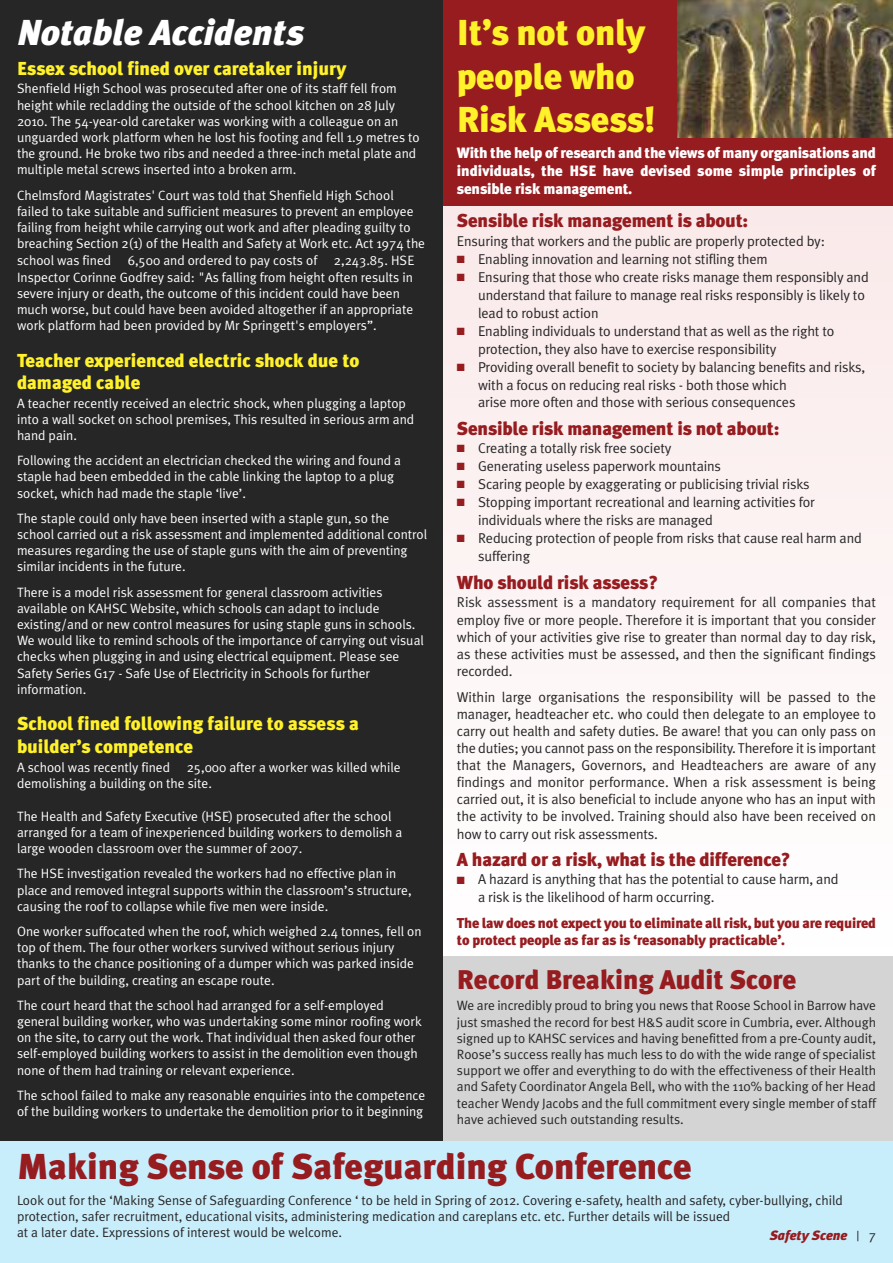
<style>
.page{position:relative;width:893px;height:1263px;background:#fff}
.page>*{position:absolute;margin:0;border:0;box-sizing:border-box;transform-origin:0 0}
.t1{font:900 36px "Meta Plus";color:#961c20}
.t2{font:900 36px/43.2px "Meta Plus";letter-spacing:-.01em;color:#fff12a}
.t3{font:italic 900 36px "Meta Plus";color:#fff}
.t4{font:900 27px "Meta Plus";color:#961c20}
.t5{font:900 18.75px/22.5px "Meta Plus";color:#fff12a}
.t6{font:900 18.75px "Meta Plus";letter-spacing:-.01em;color:#961c20}
.t7{font:900 15px/18px "Meta Plus";color:#fff;text-align:justify}
.t8{font:14.25px/17.1px "Meta Plus Normal";letter-spacing:-.01em;color:#272627}
.t9{font:900 14.25px/17.1px "Meta Plus";letter-spacing:-.015em;color:#961c20}
.t10{font:13.5px/16.2px "Meta Plus Normal";color:#fff}
.t11{font:13.5px/16.2px "Meta Plus Normal";color:#272627;text-align:justify}
.t12{font:italic 900 13.5px "Meta Plus";color:#961c20}
.s1{color:#961c20}
.s2{font-family:"Meta Plus Normal";font-weight:400;font-style:normal;color:#272627}
</style>
<div class="page">
<div style="left:425px;top:1px;width:468px;height:955px;background:#fcf4f4"></div>
<div style="left:425px;top:0;width:468px;height:205px;background:#961c20"></div>
<img style="left:677px;top:0;width:216px;height:137px">
<div style="left:0;top:0;width:443px;height:1262px;background:#272627"></div>
<div style="left:443px;top:957px;width:450px;height:305px;background:#d4d4d4"></div>
<div style="left:0;top:1141px;width:893px;height:122px;background:#c9eefb"></div>
<h1 class="t3" style="left:17px;top:12px;width:289px">Notable Accidents</h1>
<h3 class="t5" style="left:17px;top:57px;width:331px">Essex school fined over caretaker injury</h3>
<p class="t10" style="left:17px;top:81px;width:404px">Shenfield High School was prosecuted after one of its staff fell from height while recladding the outside of the school kitchen on 28 July 2010. The 54-year-old caretaker was working with a colleague on an unguarded work platform when he lost his footing and fell 1.9 metres to the ground. He broke two ribs and needed a three-inch metal plate and multiple metal screws inserted into a broken arm.</p>
<p class="t10" style="left:17px;top:187px;width:410px">Chelmsford Magistrates' Court was told that Shenfield High School failed to take suitable and sufficient measures to prevent an employee failing from height while carrying out work and after pleading guilty to breaching Section 2(1) of the Health and Safety at Work etc. Act 1974 the school was fined 6,500 and ordered to pay costs of 2,243.85. HSE Inspector Corinne Godfrey said: "As falling from height often results in severe injury or death, the outcome of this incident could have been much worse, but could have been avoided altogether if an appropriate work platform had been provided by Mr Springett's employers”.</p>
<h3 class="t5" style="left:17px;top:349px;width:344px">Teacher experienced electric shock due to damaged cable</h3>
<p class="t10" style="left:17px;top:395px;width:399px">A teacher recently received an electric shock, when plugging a laptop into a wall socket on school premises, This resulted in serious arm and hand pain.</p>
<p class="t10" style="left:17px;top:452px;width:386px">Following the accident an electrician checked the wiring and found a staple had been embedded in the cable linking the laptop to a plug socket, which had made the staple ‘live’.</p>
<p class="t10" style="left:17px;top:510px;width:412px">The staple could only have been inserted with a staple gun, so the school carried out a risk assessment and implemented additional control measures regarding the use of staple guns with the aim of preventing similar incidents in the future.</p>
<p class="t10" style="left:17px;top:584px;width:408px">There is a model risk assessment for general classroom activities available on KAHSC Website, which schools can adapt to include existing/and or new control measures for using staple guns in schools.<br>We would like to remind schools of the importance of carrying out visual checks when plugging in and using electrical equipment. Please see Safety Series G17 - Safe Use of Electricity in Schools for further information.</p>
<h3 class="t5" style="left:17px;top:713px;width:343px">School fined following failure to assess a builder’s competence</h3>
<p class="t10" style="left:17px;top:759px;width:385px">A school was recently fined 25,000 after a worker was killed while demolishing a building on the site.</p>
<p class="t10" style="left:17px;top:808px;width:387px">The Health and Safety Executive (HSE) prosecuted after the school arranged for a team of inexperienced building workers to demolish a large wooden classroom over the summer of 2007.</p>
<p class="t10" style="left:17px;top:866px;width:396px">The HSE investigation revealed the workers had no effective plan in place and removed integral supports within the classroom’s structure, causing the roof to collapse while five men were inside.</p>
<p class="t10" style="left:17px;top:923px;width:406px">One worker suffocated when the roof, which weighed 2.4 tonnes, fell on top of them. The four other workers survived without serious injury thanks to the chance positioning of a dumper which was parked inside part of the building, creating an escape route.</p>
<p class="t10" style="left:17px;top:997px;width:406px">The court heard that the school had arranged for a self-employed general building worker, who was undertaking some minor roofing work on the site, to carry out the work. That individual then asked four other self-employed building workers to assist in the demolition even though none of them had training or relevant experience.</p>
<p class="t10" style="left:17px;top:1087px;width:410px">The school failed to make any reasonable enquiries into the competence of the building workers to undertake the demolition prior to it beginning</p>
<h1 class="t2" style="left:457px;top:11px;width:200px">It’s not only people who<br>Risk Assess!</h1>
<p class="t7" style="left:457px;top:144px;width:421px">With the help of research and the views of many organisations and individuals, the HSE have devised some simple principles of sensible risk management.</p>
<h3 class="t6" style="left:457px;top:209px;width:293px">Sensible risk management is about:</h3>
<p class="t8" style="left:457px;top:232px;width:370px">Ensuring that workers and the public are properly protected by:</p>
<p class="t8" style="left:457px;top:250px;width:312px"><span class="s1">■</span> Enabling innovation and learning not stifling them</p>
<p class="t8" style="left:478px;top:268px;width:392px;line-height:18px;text-indent:-21px"><span class="s1">■</span> Ensuring that those who create risks manage them responsibly and understand that failure to manage real risks responsibly is likely to lead to robust action</p>
<p class="t8" style="left:478px;top:322px;width:358px;line-height:18px;text-indent:-21px"><span class="s1">■</span> Enabling individuals to understand that as well as the right to protection, they also have to exercise responsibility</p>
<p class="t8" style="left:478px;top:358px;width:389px;line-height:17.5px;text-indent:-21px"><span class="s1">■</span> Providing overall benefit to society by balancing benefits and risks, with a focus on reducing real risks - both those which<br>arise more often and those with serious consequences</p>
<h3 class="t6" style="left:457px;top:417px;width:324px">Sensible risk management is not about:</h3>
<p class="t8" style="left:457px;top:439px;width:216px"><span class="s1">■</span> Creating a totally risk free society</p>
<p class="t8" style="left:457px;top:457px;width:266px"><span class="s1">■</span> Generating useless paperwork mountains</p>
<p class="t8" style="left:457px;top:475px;width:354px"><span class="s1">■</span> Scaring people by exaggerating or publicising trivial risks</p>
<p class="t8" style="left:478px;top:493px;width:338px;line-height:18px;text-indent:-21px"><span class="s1">■</span> Stopping important recreational and learning activities for individuals where the risks are managed</p>
<p class="t8" style="left:478px;top:529px;width:385px;line-height:18px;text-indent:-21px"><span class="s1">■</span> Reducing protection of people from risks that cause real harm and suffering</p>
<h3 class="t6" style="left:457px;top:571px;width:203px">Who should risk assess?</h3>
<p class="t8" style="left:457px;top:594px;width:421px;text-align:justify">Risk assessment is a mandatory requirement for all companies that employ five or more people. Therefore it is important that you consider which of your activities give rise to greater than normal day to day risk, as these activities must be assessed, and then the significant findings recorded.</p>
<p class="t8" style="left:457px;top:688px;width:421px;text-align:justify">Within large organisations the responsibility will be passed to the manager, headteacher etc. who could then delegate to an employee to carry out health and safety duties. Be aware! that you can only pass on the duties; you cannot pass on the responsibility. Therefore it is important that the Managers, Governors, and Headteachers are aware of any findings and monitor performance. When a risk assessment is being carried out, it is also beneficial to include anyone who has an input with the activity to be involved. Training should also have been received on how to carry out risk assessments.</p>
<h3 class="t6" style="left:457px;top:849px;width:335px">A hazard or a risk, what is the difference?</h3>
<p class="t8" style="left:478px;top:870px;width:362px;line-height:18.1px;text-indent:-21px"><span class="s1">■</span> A hazard is anything that has the potential to cause harm, and a risk is the likelihood of harm occurring.</p>
<p class="t9" style="left:457px;top:915px;width:421px">The law does not expect you to eliminate all risk, but you are required to protect people as far as is ‘reasonably practicable’.</p>
<h2 class="t4" style="left:457px;top:963px;width:341px">Record Breaking Audit Score</h2>
<p class="t11" style="left:457px;top:998px;width:421px">We are incredibly proud to bring you news that Roose School in Barrow have just smashed the record for best H&amp;S audit score in Cumbria, ever. Although signed up to KAHSC services and having benefitted from a pre-County audit, Roose’s success really has much less to do with the wide range of specialist support we offer and everything to do with the effectiveness of their Health and Safety Coordinator Angela Bell, who with the 110% backing of her Head teacher Wendy Jacobs and the full commitment every single member of staff have achieved such outstanding results.</p>
<h1 class="t1" style="left:17px;top:1146px;width:676px">Making Sense of Safeguarding Conference</h1>
<p class="t11" style="left:17px;top:1192px;width:827px;text-align:left">Look out for the ‘Making Sense of Safeguarding Conference ‘ to be held in Spring of 2012. Covering e-safety, health and safety, cyber-bullying, child protection, safer recruitment, educational visits, administering medication and careplans etc. etc. Further details will be issued<br>at a later date. Expressions of interest would be welcome.</p>
<p class="t12" style="left:770px;top:1227px;width:108px">Safety Scene <span class="s2">| 7</span></p>
</div>
